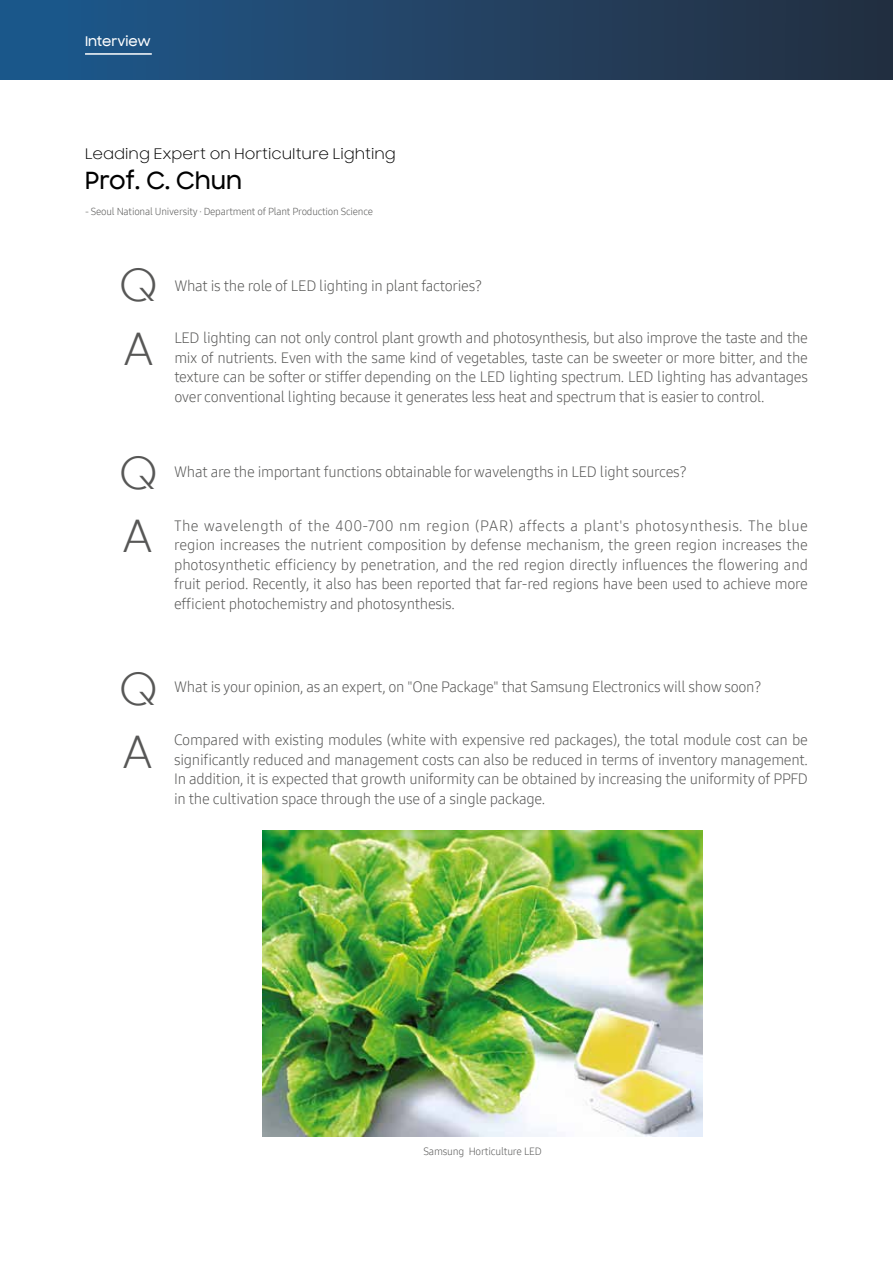
<style>
.page{position:relative;width:893px;height:1263px;background:#fff}
.page>*{position:absolute;margin:0;border:0;box-sizing:border-box;transform-origin:0 0}
.t1{font:45px "Samsung Sharp Sans";color:#575756}
.t2{font:500 24px "Samsung Sharp Sans";color:#000}
.t3{font:15px/19.5px "Samsung One 300";letter-spacing:-.02em;color:#575756;text-align:justify}
.t4{font:14.7px "Samsung Sharp Sans";color:#000}
.t5{font:500 13.5px "Samsung Sharp Sans";color:#fff}
.t6{font:10.5px "Samsung One 300";letter-spacing:-.02em;color:#575756}
.t7{font:10.2px "Samsung One 300";letter-spacing:-.02em;color:#575756}
</style>
<div class="page">
<div style="left:0;top:0;width:893px;height:80px;background:linear-gradient(to right,#1e598e,#252e3e)"></div>
<hr style="left:85px;top:53px;width:67px;height:2px;background:#fff">
<img style="left:263px;top:830px;width:439px;height:307px">
<p class="t5" style="left:85px;top:31px;width:67px">Interview</p>
<p class="t4" style="left:85px;top:143px;width:312px">Leading Expert on Horticulture Lighting</p>
<h2 class="t2" style="left:85px;top:163px;width:159px">Prof. C. Chun</h2>
<p class="t7" style="left:85px;top:204px;width:290px">- Seoul National University · Department of Plant Production Science</p>
<h1 class="t1" style="left:119px;top:253px;width:40px">Q</h1>
<p class="t3" style="left:174px;top:276px;width:309px">What is the role of LED lighting in plant factories?</p>
<p class="t3" style="left:174px;top:328px;width:635px">LED lighting can not only control plant growth and photosynthesis, but also improve the taste and the mix of nutrients. Even with the same kind of vegetables, taste can be sweeter or more bitter, and the texture can be softer or stiffer depending on the LED lighting spectrum. LED lighting has advantages over conventional lighting because it generates less heat and spectrum that is easier to control.</p>
<h1 class="t1" style="left:123px;top:316px;width:33px">A</h1>
<h1 class="t1" style="left:119px;top:440px;width:40px">Q</h1>
<p class="t3" style="left:174px;top:462px;width:514px">What are the important functions obtainable for wavelengths in LED light sources?</p>
<p class="t3" style="left:174px;top:516px;width:635px">The wavelength of the 400-700 nm region (PAR) affects a plant's photosynthesis. The blue region increases the nutrient composition by defense mechanism, the green region increases the photosynthetic efficiency by penetration, and the red region directly influences the flowering and fruit period. Recently, it also has been reported that far-red regions have been used to achieve more efficient photochemistry and photosynthesis.</p>
<h1 class="t1" style="left:122px;top:504px;width:33px">A</h1>
<h1 class="t1" style="left:119px;top:656px;width:40px">Q</h1>
<p class="t3" style="left:174px;top:677px;width:589px">What is your opinion, as an expert, on "One Package" that Samsung Electronics will show soon?</p>
<p class="t3" style="left:174px;top:730px;width:635px">Compared with existing modules (white with expensive red packages), the total module cost can be significantly reduced and management costs can also be reduced in terms of inventory management.<br>In addition, it is expected that growth uniformity can be obtained by increasing the uniformity of PPFD in the cultivation space through the use of a single package.</p>
<h1 class="t1" style="left:122px;top:719px;width:33px">A</h1>
<p class="t6" style="left:423px;top:1144px;width:120px">Samsung Horticulture LED</p>
</div>
